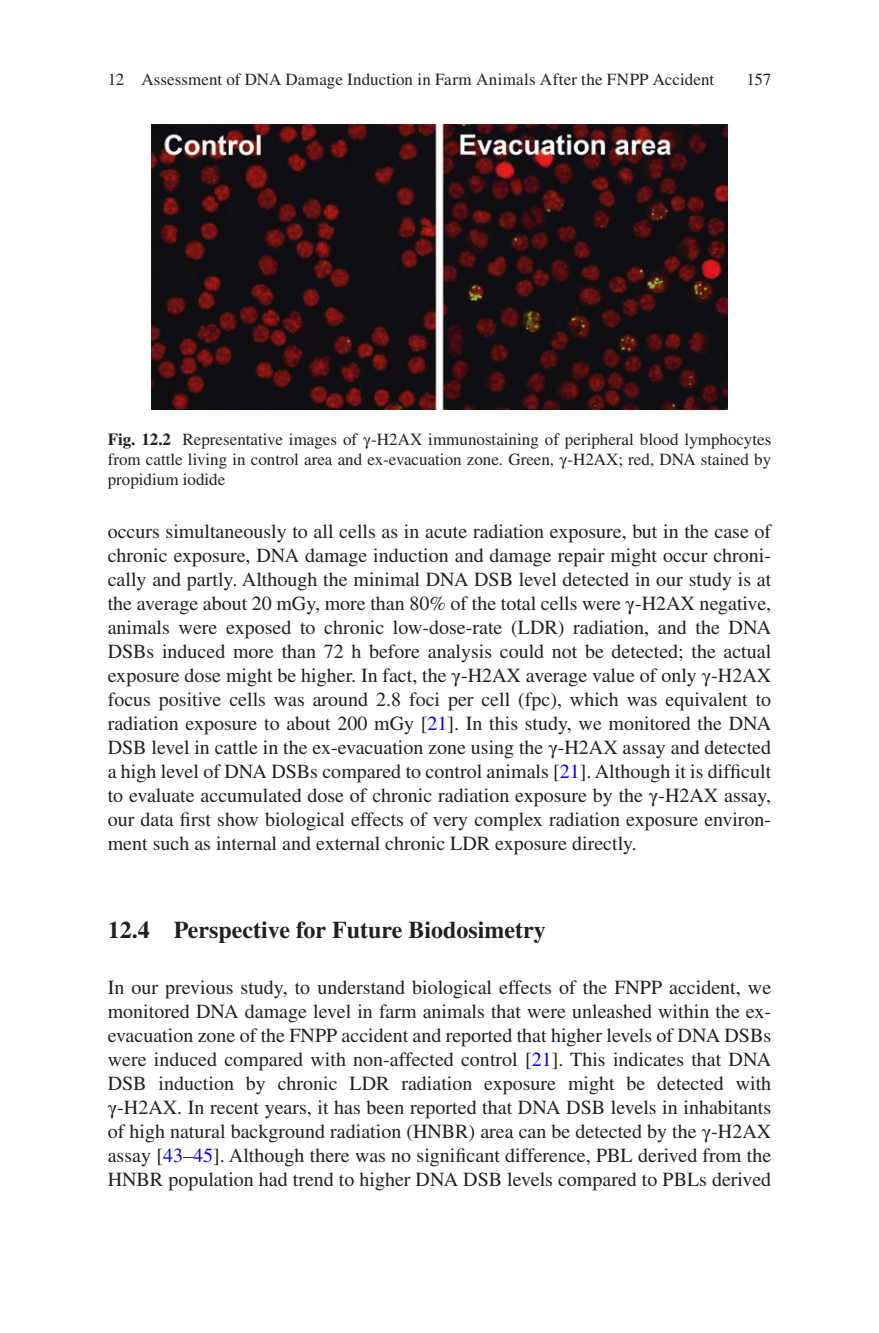
<style>
.page{position:relative;width:879px;height:1333px;background:#fff}
.page>*{position:absolute;margin:0;border:0;box-sizing:border-box;transform-origin:0 0}
.t1{font:700 24px "Yprdyq Times LT Std";color:#231f20}
.t2{font:20px/24px "Dsvyfp Times LT Std";color:#231f20;text-align:justify}
.t3{font:17px/20px "Dsvyfp Times LT Std";color:#231f20;text-align:justify}
.s1{font-family:"Yprdyq Times LT Std";font-weight:700}
.s2{font-family:"Rfsylg STIX General"}
.s3{color:#0000fa}
</style>
<div class="page">
<img style="left:151px;top:124px;width:576px;height:285px">
<p class="t3" style="left:108px;top:69px;width:608px">12 Assessment of DNA Damage Induction in Farm Animals After the FNPP Accident</p>
<p class="t3" style="left:746px;top:69px;width:26px">157</p>
<p class="t3" style="left:108px;top:429px;width:665px"><span class="s1">Fig. 12.2</span> Representative images of <span class="s2">γ</span>-H2AX immunostaining of peripheral blood lymphocytes from cattle living in control area and ex-evacuation zone. Green, <span class="s2">γ</span>-H2AX; red, DNA stained by propidium iodide</p>
<p class="t2" style="left:108px;top:518px;width:665px">occurs simultaneously to all cells as in acute radiation exposure, but in the case of chronic exposure, DNA damage induction and damage repair might occur chroni&shy;cally and partly. Although the minimal DNA DSB level detected in our study is at the average about 20 mGy, more than 80% of the total cells were <span class="s2">γ</span>-H2AX negative, animals were exposed to chronic low-dose-rate (LDR) radiation, and the DNA DSBs induced more than 72 h before analysis could not be detected; the actual exposure dose might be higher. In fact, the <span class="s2">γ</span>-H2AX average value of only <span class="s2">γ</span>-H2AX focus positive cells was around 2.8 foci per cell (fpc), which was equivalent to radiation exposure to about 200 mGy [<span class="s3">21</span>]. In this study, we monitored the DNA DSB level in cattle in the ex-evacuation zone using the <span class="s2">γ</span>-H2AX assay and detected a high level of DNA DSBs compared to control animals [<span class="s3">21</span>]. Although it is difficult to evaluate accumulated dose of chronic radiation exposure by the <span class="s2">γ</span>-H2AX assay, our data first show biological effects of very complex radiation exposure environ&shy;ment such as internal and external chronic LDR exposure directly.</p>
<p class="t1" style="left:108px;top:915px;width:439px">12.4 Perspective for Future Biodosimetry</p>
<p class="t2" style="left:108px;top:974px;width:665px">In our previous study, to understand biological effects of the FNPP accident, we monitored DNA damage level in farm animals that were unleashed within the ex&shy;evacuation zone of the FNPP accident and reported that higher levels of DNA DSBs were induced compared with non-affected control [<span class="s3">21</span>]. This indicates that DNA DSB induction by chronic LDR radiation exposure might be detected with <span class="s2">γ</span>-H2AX. In recent years, it has been reported that DNA DSB levels in inhabitants of high natural background radiation (HNBR) area can be detected by the <span class="s2">γ</span>-H2AX assay [<span class="s3">43</span>–<span class="s3">45</span>]. Although there was no significant difference, PBL derived from the HNBR population had trend to higher DNA DSB levels compared to PBLs derived</p>
</div>
